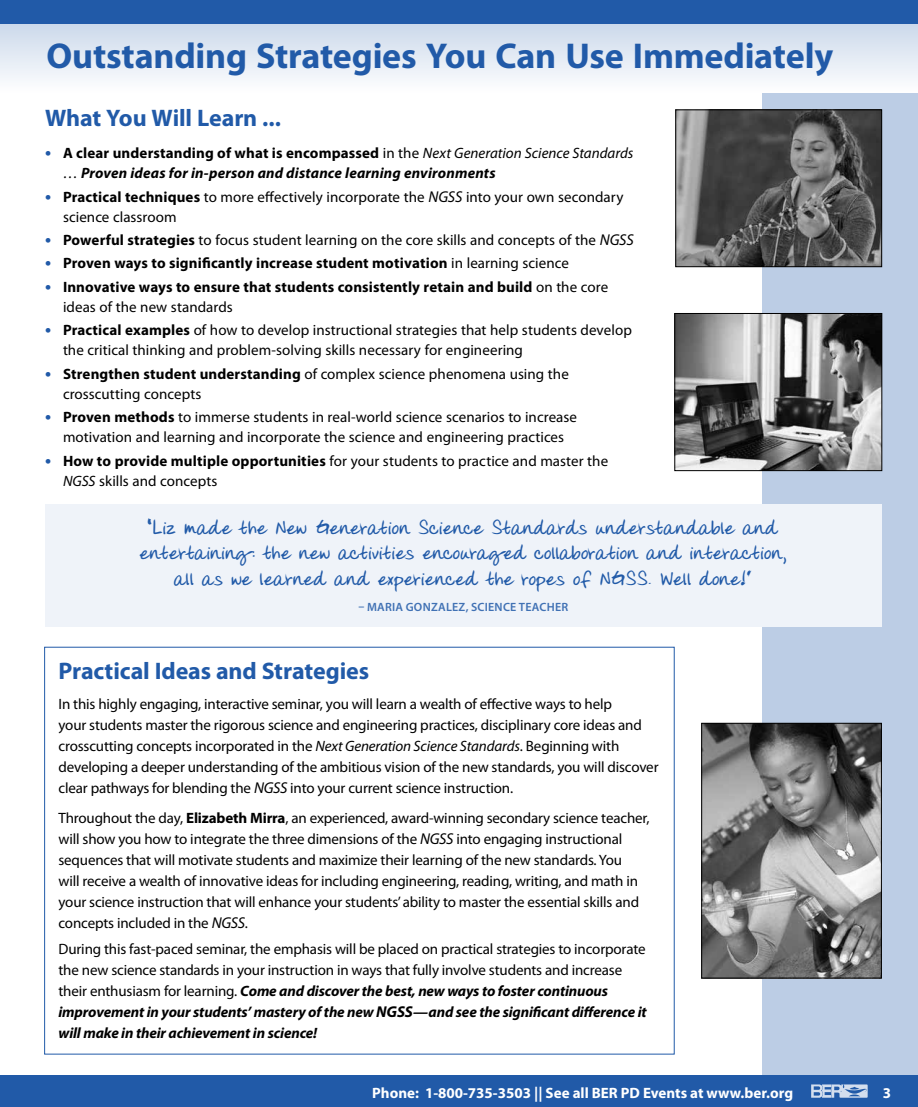
<style>
.page{position:relative;width:918px;height:1107px;background:#fff}
.page>*{position:absolute;margin:0;border:0;box-sizing:border-box;transform-origin:0 0}
.t1{font:700 36px "Myriad Pro";letter-spacing:-.005em;color:#215aa8}
.t2{font:700 24px "Myriad Pro";letter-spacing:-.005em;color:#215aa8}
.t3{font:700 21px/25.2px "Donnys Hand";letter-spacing:.005em;color:#215aa8;text-align:center}
.t4{font:15px/21px "Myriad Pro";letter-spacing:-.01em;color:#000}
.t5{font:700 15px/20.2px "Myriad Pro";letter-spacing:.01em;color:#000}
.t6{font:italic 700 15px/20.2px "Myriad Pro";letter-spacing:.01em;color:#000}
.t7{font:700 15px "Myriad Pro";color:#fff}
.t8{font:600 12px "Myriad Pro";letter-spacing:.025em;color:#4071b4}
.s1{font-style:normal;font-size:18px;color:#215aa8}
.s2{font-style:normal}
.s3{font-weight:400;font-style:normal}
.s4{font-weight:400}
.s5{font-weight:700;font-size:18px;color:#215aa8}
.s6{font-weight:700}
.s7{font-style:italic;font-size:15.75px}
.s8{font-size:18px;color:#215aa8}
.s9{font-style:italic}
.s10{font-weight:700;font-style:italic}
.s11{font-weight:700;font-style:italic;font-size:15.75px}
</style>
<div class="page">
<div style="left:763px;top:0;width:155px;height:1107px;background:#bccde5"></div>
<div style="left:0;top:1076px;width:918px;height:31px;background:#215aa8"></div>
<svg style="left:811px;top:1084px;width:57px;height:14px"></svg>
<svg style="left:0;top:24px;width:918px;height:68px"></svg>
<div style="left:0;top:0;width:918px;height:24px;background:#215aa8"></div>
<div style="left:45px;top:504px;width:837px;height:123px;background:#eff3f9"></div>
<img style="left:677px;top:112px;width:203px;height:153px">
<div style="left:675px;top:110px;width:207px;height:157px;border:1px solid #000"></div>
<img style="left:677px;top:315px;width:203px;height:154px">
<div style="left:675px;top:313px;width:207px;height:158px;border:1px solid #000"></div>
<img style="left:703px;top:725px;width:177px;height:251px">
<div style="left:701px;top:723px;width:181px;height:255px;border:1px solid #000"></div>
<h1 class="t1" style="left:46px;top:32px;width:788px">Outstanding Strategies You Can Use Immediately</h1>
<h2 class="t2" style="left:45px;top:102px;width:238px">What You Will Learn ...</h2>
<p class="t6" style="left:63px;top:143px;width:572px;text-indent:-18px"><span class="s1">•</span> <span class="s2">A clear understanding of what is encompassed</span> <span class="s3">in the</span> <span class="s4">Next Generation Science Standards …</span> Proven ideas for in-person and distance learning environments</p>
<p class="t4" style="left:63px;top:186px;width:562px;line-height:20.2px;text-indent:-18px"><span class="s5">•</span> <span class="s6">Practical techniques</span> to more effectively incorporate the <span class="s7">NGSS</span> into your own secondary science classroom</p>
<p class="t4" style="left:45px;top:229px;width:590px"><span class="s5">•</span> <span class="s6">Powerful strategies</span> to focus student learning on the core skills and concepts of the <span class="s7">NGSS</span></p>
<p class="t5" style="left:45px;top:253px;width:525px"><span class="s8">•</span> Proven ways to significantly increase student motivation <span class="s4">in learning science</span></p>
<p class="t5" style="left:63px;top:276px;width:547px;text-indent:-18px"><span class="s8">•</span> Innovative ways to ensure that students consistently retain and build <span class="s4">on the core ideas of the new standards</span></p>
<p class="t4" style="left:63px;top:320px;width:570px;line-height:20.2px;text-indent:-18px"><span class="s5">•</span> <span class="s6">Practical examples</span> of how to develop instructional strategies that help students develop the critical thinking and problem-solving skills necessary for engineering</p>
<p class="t4" style="left:63px;top:363px;width:507px;line-height:20.2px;text-indent:-18px"><span class="s5">•</span> <span class="s6">Strengthen student understanding</span> of complex science phenomena using the crosscutting concepts</p>
<p class="t4" style="left:45px;top:407px;width:534px;line-height:20.2px;text-align:center"><span class="s5">•</span> <span class="s6">Proven methods</span> to immerse students in real-world science scenarios to increase motivation and learning and incorporate the science and engineering practices</p>
<p class="t4" style="left:63px;top:450px;width:547px;line-height:20.2px;text-indent:-18px"><span class="s5">•</span> <span class="s6">How to provide multiple opportunities</span> for your students to practice and master the<br><span class="s9">NGSS</span> skills and concepts</p>
<h3 class="t3" style="left:140px;top:517px;width:648px">“Liz made the New Generation Science Standards understandable and entertaining: the new activities encouraged collaboration and interaction, all as we learned and experienced the ropes of NGSS. Well done!”</h3>
<p class="t8" style="left:359px;top:599px;width:211px">– MARIA GONZALEZ, SCIENCE TEACHER</p>
<h2 class="t2" style="left:58px;top:655px;width:312px">Practical Ideas and Strategies</h2>
<p class="t4" style="left:58px;top:693px;width:602px">In this highly engaging, interactive seminar, you will learn a wealth of effective ways to help<br>your students master the rigorous science and engineering practices, disciplinary core ideas and crosscutting concepts incorporated in the <span class="s9">Next Generation Science Standards</span>. Beginning with developing a deeper understanding of the ambitious vision of the new standards, you will discover clear pathways for blending the <span class="s7">NGSS</span> into your current science instruction.</p>
<p class="t4" style="left:58px;top:807px;width:593px">Throughout the day, <span class="s6">Elizabeth Mirra</span>, an experienced, award‑winning secondary science teacher, will show you how to integrate the three dimensions of the <span class="s7">NGSS</span> into engaging instructional sequences that will motivate students and maximize their learning of the new standards. You<br>will receive a wealth of innovative ideas for including engineering, reading, writing, and math in your science instruction that will enhance your students’ ability to master the essential skills and concepts included in the <span class="s7">NGSS</span>.</p>
<p class="t4" style="left:59px;top:938px;width:590px">During this fast-paced seminar, the emphasis will be placed on practical strategies to incorporate the new science standards in your instruction in ways that fully involve students and increase their enthusiasm for learning. <span class="s10">Come and discover the best, new ways to foster continuous improvement in your students’ mastery of the new</span> <span class="s11">NGSS</span><span class="s10">—and see the significant difference it will make in their achievement in science!</span></p>
<p class="t7" style="left:372px;top:1083px;width:422px">Phone: 1-800-735-3503 || See all BER PD Events at www.ber.org</p>
<p class="t7" style="left:883px;top:1083px;width:10px">3</p>
</div>
